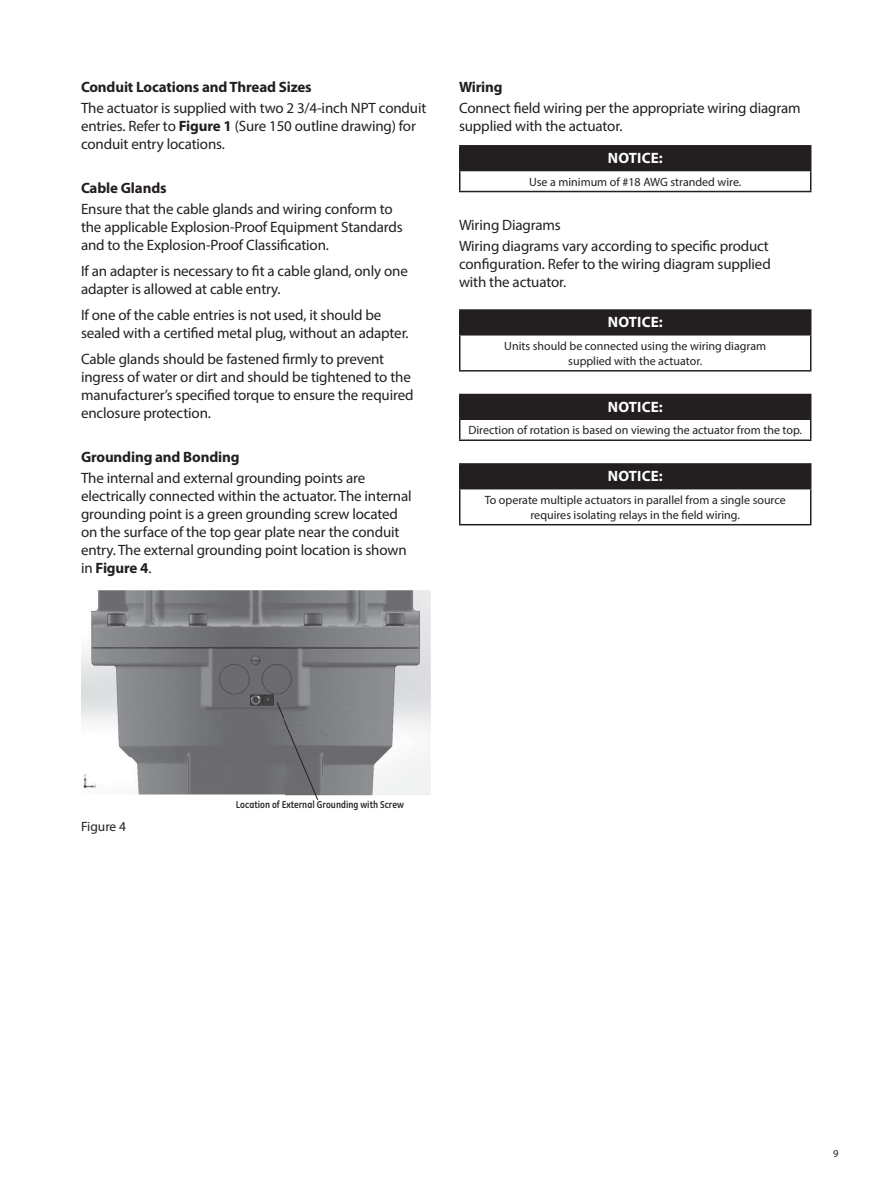
<style>
.page{position:relative;width:891px;height:1188px;background:#fff}
.page>*{position:absolute;margin:0;border:0;box-sizing:border-box;transform-origin:0 0}
.Body_Copy{font:15px/18px "Myriad Pro";letter-spacing:-.01em;color:#231f20}
.heading_2{font:700 15px "Myriad Pro";letter-spacing:-.01em;color:#231f20}
.notice_head{font:700 15px "Myriad Pro";letter-spacing:.01em;color:#fff}
.heading_3{font:15px "Myriad Pro";letter-spacing:-.01em;color:#231f20}
.figure_title{font:13.5px "Myriad Pro";color:#231f20}
.notice_text{font:12px/15px "Myriad Pro";color:#231f20;text-align:center}
.t1{font:10.5px "Myriad Pro";color:#231f20}
.t2{font:700 10.2px "GE Inspira Cond";color:#231f20}
.s1{font-weight:700}
</style>
<div class="page">
<img style="left:81px;top:591px;width:349px;height:209px">
<div style="left:460px;top:146px;width:351px;height:25px;background:#231f20"></div>
<hr style="left:459px;top:145px;width:353px;height:2px;background:#231f20">
<hr style="left:810px;top:147px;width:2px;height:23px;background:#231f20">
<hr style="left:459px;top:170px;width:353px;height:1px;background:#231f20">
<svg style="left:459px;top:147px;width:1px;height:44px"></svg>
<hr style="left:810px;top:171px;width:2px;height:20px;background:#231f20">
<hr style="left:459px;top:191px;width:353px;height:1px;background:#231f20">
<div style="left:460px;top:310px;width:351px;height:25px;background:#231f20"></div>
<hr style="left:459px;top:309px;width:353px;height:2px;background:#231f20">
<svg style="left:459px;top:311px;width:1px;height:23px"></svg>
<hr style="left:810px;top:311px;width:2px;height:23px;background:#231f20">
<hr style="left:459px;top:334px;width:353px;height:2px;background:#231f20">
<hr style="left:459px;top:336px;width:1px;height:34px;background:#231f20">
<hr style="left:810px;top:336px;width:2px;height:34px;background:#231f20">
<hr style="left:459px;top:370px;width:353px;height:2px;background:#231f20">
<div style="left:460px;top:394px;width:351px;height:25px;background:#231f20"></div>
<hr style="left:459px;top:394px;width:353px;height:1px;background:#231f20">
<hr style="left:810px;top:395px;width:2px;height:23px;background:#231f20">
<hr style="left:459px;top:418px;width:353px;height:2px;background:#231f20">
<svg style="left:459px;top:395px;width:1px;height:45px"></svg>
<hr style="left:810px;top:420px;width:2px;height:20px;background:#231f20">
<hr style="left:459px;top:440px;width:353px;height:1px;background:#231f20">
<div style="left:460px;top:464px;width:351px;height:25px;background:#231f20"></div>
<hr style="left:459px;top:463px;width:353px;height:2px;background:#231f20">
<svg style="left:459px;top:465px;width:1px;height:23px"></svg>
<hr style="left:810px;top:465px;width:2px;height:23px;background:#231f20">
<hr style="left:459px;top:488px;width:353px;height:1px;background:#231f20">
<hr style="left:459px;top:489px;width:1px;height:35px;background:#231f20">
<hr style="left:810px;top:489px;width:2px;height:35px;background:#231f20">
<hr style="left:459px;top:524px;width:353px;height:1px;background:#231f20">
<p class="heading_2" style="left:81px;top:77px;width:232px">Conduit Locations and Thread Sizes</p>
<p class="Body_Copy" style="left:81px;top:99px;width:347px">The actuator is supplied with two 2 3/4-inch NPT conduit entries. Refer to <span class="s1">Figure 1</span> (Sure 150 outline drawing) for conduit entry locations.</p>
<p class="heading_2" style="left:81px;top:178px;width:87px">Cable Glands</p>
<p class="Body_Copy" style="left:81px;top:199px;width:323px">Ensure that the cable glands and wiring conform to the applicable Explosion-Proof Equipment Standards and to the Explosion-Proof Classification.</p>
<p class="Body_Copy" style="left:81px;top:262px;width:328px">If an adapter is necessary to fit a cable gland, only one adapter is allowed at cable entry.</p>
<p class="Body_Copy" style="left:81px;top:306px;width:329px">If one of the cable entries is not used, it should be sealed with a certified metal plug, without an adapter.</p>
<p class="Body_Copy" style="left:81px;top:350px;width:334px">Cable glands should be fastened firmly to prevent ingress of water or dirt and should be tightened to the manufacturer’s specified torque to ensure the required enclosure protection.</p>
<p class="heading_2" style="left:81px;top:447px;width:160px">Grounding and Bonding</p>
<p class="Body_Copy" style="left:81px;top:469px;width:332px">The internal and external grounding points are electrically connected within the actuator. The internal grounding point is a green grounding screw located on the surface of the top gear plate near the conduit entry. The external grounding point location is shown in <span class="s1">Figure 4</span>.</p>
<p class="heading_2" style="left:459px;top:77px;width:45px">Wiring</p>
<p class="Body_Copy" style="left:459px;top:99px;width:343px">Connect field wiring per the appropriate wiring diagram supplied with the actuator.</p>
<p class="notice_head" style="left:608px;top:148px;width:56px">NOTICE:</p>
<p class="notice_text" style="left:529px;top:174px;width:214px">Use a minimum of #18 AWG stranded wire.</p>
<p class="heading_3" style="left:459px;top:216px;width:103px">Wiring Diagrams</p>
<p class="Body_Copy" style="left:459px;top:237px;width:313px">Wiring diagrams vary according to specific product configuration. Refer to the wiring diagram supplied with the actuator.</p>
<p class="notice_head" style="left:608px;top:312px;width:56px">NOTICE:</p>
<p class="notice_text" style="left:504px;top:338px;width:263px">Units should be connected using the wiring diagram supplied with the actuator.</p>
<p class="notice_head" style="left:608px;top:397px;width:56px">NOTICE:</p>
<p class="notice_text" style="left:468px;top:423px;width:335px">Direction of rotation is based on viewing the actuator from the top.</p>
<p class="notice_head" style="left:608px;top:466px;width:56px">NOTICE:</p>
<p class="notice_text" style="left:485px;top:492px;width:303px">To operate multiple actuators in parallel from a single source requires isolating relays in the field wiring.</p>
<p class="figure_title" style="left:81px;top:819px;width:47px">Figure 4</p>
<p class="t2" style="left:236px;top:799px;width:170px">Location of External Grounding with Screw</p>
<p class="t1" style="left:833px;top:1147px;width:7px">9</p>
</div>
